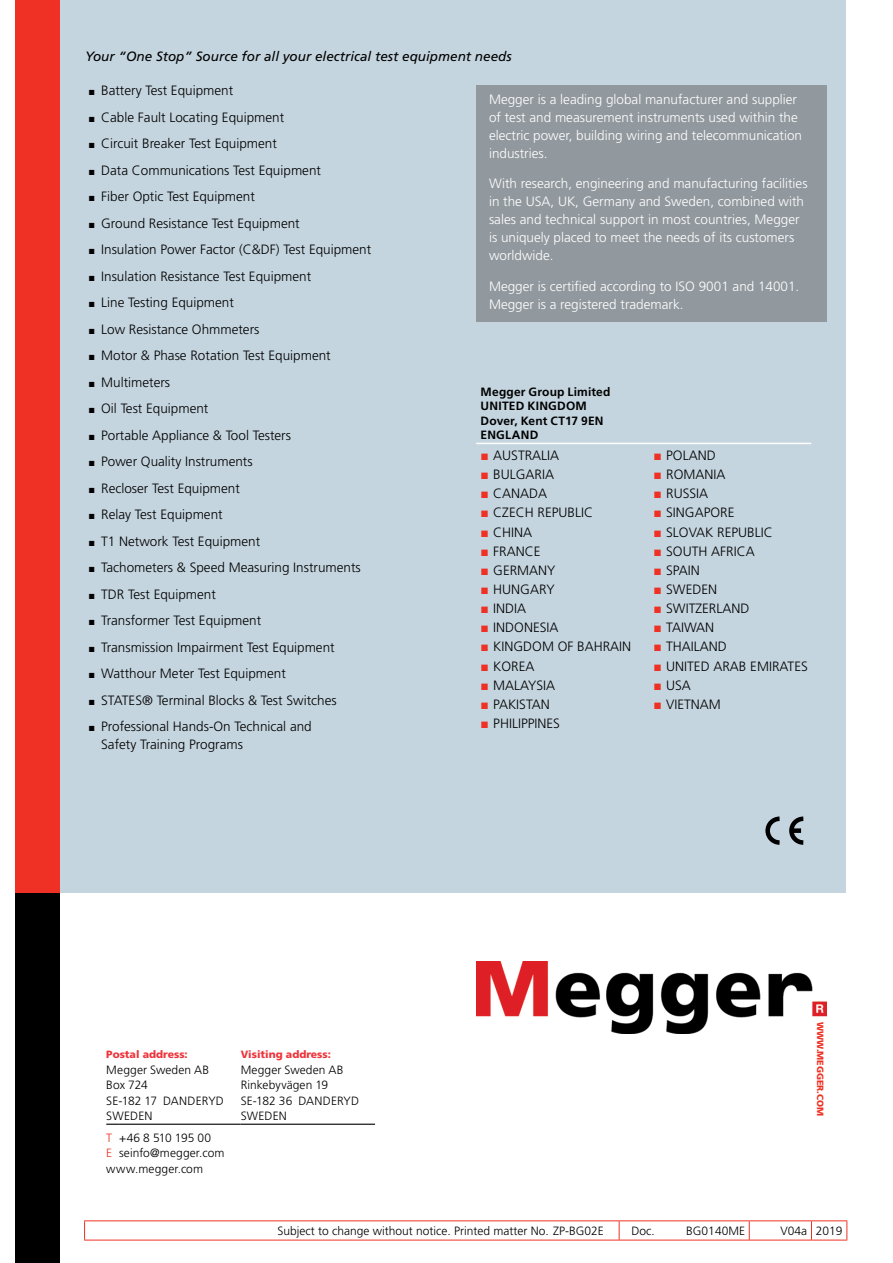
<style>
.page{position:relative;width:893px;height:1263px;background:#fff}
.page>*{position:absolute;margin:0;border:0;box-sizing:border-box;transform-origin:0 0}
.t1{font:300 13.5px/18px "Frutiger LT Std";color:#000}
.t2{font:300 13.5px/18px "Frutiger LT Std";color:#fff}
.t3{font:italic 13.5px "Frutiger LT Std";color:#000}
.t4{font:300 12px/15.5px "Frutiger LT Std";color:#000}
.t5{font:700 12px/14.4px "Frutiger LT Std";letter-spacing:.015em;color:#000}
.t6{font:900 10.5px "Frutiger LT Std";color:#ee343b}
.t7{font:900 9px "Frutiger LT Std";color:#ee3124}
.s1{color:#ee3124}
</style>
<div class="page">
<img style="left:476px;top:961px;width:350px;height:73px">
<div style="left:60px;top:0;width:786px;height:893px;background:#c5d5df"></div>
<div style="left:15px;top:893px;width:45px;height:370px;background:#000"></div>
<div style="left:15px;top:0;width:45px;height:893px;background:#ee3124"></div>
<svg style="left:765px;top:816px;width:39px;height:29px"></svg>
<div style="left:793px;top:828px;width:8px;height:5px;background:#000"></div>
<div style="left:476px;top:85px;width:350px;height:236px;background:#91989e"></div>
<hr style="left:476px;top:443px;width:335px;height:1px;background:#fff">
<svg style="left:106px;top:1124px;width:13px;height:1px"></svg>
<hr style="left:119px;top:1124px;width:122px;height:1px;background:#000">
<hr style="left:241px;top:1124px;width:134px;height:1px;background:#000">
<svg style="left:84px;top:1221px;width:1px;height:19px"></svg>
<hr style="left:84px;top:1220px;width:469px;height:1px;background:#ee3124">
<hr style="left:84px;top:1240px;width:469px;height:1px;background:#ee3124">
<hr style="left:553px;top:1220px;width:66px;height:1px;background:#ee3124">
<hr style="left:553px;top:1240px;width:66px;height:1px;background:#ee3124">
<svg style="left:619px;top:1221px;width:1px;height:19px"></svg>
<hr style="left:619px;top:1220px;width:40px;height:1px;background:#ee3124">
<hr style="left:619px;top:1240px;width:40px;height:1px;background:#ee3124">
<hr style="left:659px;top:1220px;width:90px;height:1px;background:#ee3124">
<hr style="left:659px;top:1240px;width:90px;height:1px;background:#ee3124">
<svg style="left:749px;top:1221px;width:1px;height:19px"></svg>
<hr style="left:749px;top:1220px;width:62px;height:1px;background:#ee3124">
<hr style="left:749px;top:1240px;width:62px;height:1px;background:#ee3124">
<svg style="left:811px;top:1221px;width:1px;height:19px"></svg>
<hr style="left:811px;top:1220px;width:36px;height:1px;background:#ee3124">
<svg style="left:846px;top:1221px;width:1px;height:19px"></svg>
<hr style="left:811px;top:1240px;width:36px;height:1px;background:#ee3124">
<p class="t3" style="left:85px;top:49px;width:428px">Your “One Stop” Source for all your electrical test equipment needs</p>
<p class="t2" style="left:489px;top:90px;width:315px">Megger is a leading global manufacturer and supplier of test and measurement instruments used within the electric power, building wiring and telecommunication industries.</p>
<p class="t2" style="left:489px;top:175px;width:320px">With research, engineering and manufacturing facilities in the USA, UK, Germany and Sweden, combined with sales and technical support in most countries, Megger is uniquely placed to meet the needs of its customers worldwide.</p>
<p class="t2" style="left:489px;top:278px;width:312px">Megger is certified according to ISO 9001 and 14001.<br>Megger is a registered trademark.</p>
<p class="t1" style="left:88px;top:82px;width:146px">▪ Battery Test Equipment</p>
<p class="t1" style="left:88px;top:108px;width:197px">▪ Cable Fault Locating Equipment</p>
<p class="t1" style="left:88px;top:135px;width:190px">▪ Circuit Breaker Test Equipment</p>
<p class="t1" style="left:88px;top:161px;width:234px">▪ Data Communications Test Equipment</p>
<p class="t1" style="left:88px;top:188px;width:168px">▪ Fiber Optic Test Equipment</p>
<p class="t1" style="left:88px;top:214px;width:213px">▪ Ground Resistance Test Equipment</p>
<p class="t1" style="left:88px;top:241px;width:284px">▪ Insulation Power Factor (C&amp;DF) Test Equipment</p>
<p class="t1" style="left:88px;top:267px;width:224px">▪ Insulation Resistance Test Equipment</p>
<p class="t1" style="left:88px;top:294px;width:147px">▪ Line Testing Equipment</p>
<p class="t1" style="left:88px;top:320px;width:173px">▪ Low Resistance Ohmmeters</p>
<p class="t1" style="left:88px;top:347px;width:244px">▪ Motor &amp; Phase Rotation Test Equipment</p>
<p class="t1" style="left:88px;top:373px;width:83px">▪ Multimeters</p>
<p class="t1" style="left:88px;top:400px;width:122px">▪ Oil Test Equipment</p>
<p class="t1" style="left:88px;top:426px;width:204px">▪ Portable Appliance &amp; Tool Testers</p>
<p class="t1" style="left:88px;top:453px;width:166px">▪ Power Quality Instruments</p>
<p class="t1" style="left:88px;top:479px;width:153px">▪ Recloser Test Equipment</p>
<p class="t1" style="left:88px;top:506px;width:136px">▪ Relay Test Equipment</p>
<p class="t1" style="left:88px;top:532px;width:173px">▪ T1 Network Test Equipment</p>
<p class="t1" style="left:88px;top:559px;width:274px">▪ Tachometers &amp; Speed Measuring Instruments</p>
<p class="t1" style="left:88px;top:585px;width:129px">▪ TDR Test Equipment</p>
<p class="t1" style="left:88px;top:612px;width:174px">▪ Transformer Test Equipment</p>
<p class="t1" style="left:88px;top:638px;width:248px">▪ Transmission Impairment Test Equipment</p>
<p class="t1" style="left:88px;top:665px;width:199px">▪ Watthour Meter Test Equipment</p>
<p class="t1" style="left:88px;top:691px;width:250px">▪ STATES® Terminal Blocks &amp; Test Switches</p>
<p class="t1" style="left:101px;top:718px;width:212px;text-indent:-13px">▪ Professional Hands-On Technical and<br>Safety Training Programs</p>
<p class="t5" style="left:480px;top:385px;width:132px">Megger Group Limited<br>UNITED KINGDOM<br>Dover, Kent CT17 9EN<br>ENGLAND</p>
<p class="t1" style="left:480px;top:447px;width:80px"><span class="s1">▪</span> AUSTRALIA</p>
<p class="t1" style="left:480px;top:466px;width:75px"><span class="s1">▪</span> BULGARIA</p>
<p class="t1" style="left:480px;top:485px;width:68px"><span class="s1">▪</span> CANADA</p>
<p class="t1" style="left:480px;top:504px;width:114px"><span class="s1">▪</span> CZECH REPUBLIC</p>
<p class="t1" style="left:480px;top:523px;width:53px"><span class="s1">▪</span> CHINA</p>
<p class="t1" style="left:480px;top:542px;width:62px"><span class="s1">▪</span> FRANCE</p>
<p class="t1" style="left:480px;top:561px;width:77px"><span class="s1">▪</span> GERMANY</p>
<p class="t1" style="left:480px;top:580px;width:76px"><span class="s1">▪</span> HUNGARY</p>
<p class="t1" style="left:480px;top:600px;width:47px"><span class="s1">▪</span> INDIA</p>
<p class="t1" style="left:480px;top:619px;width:80px"><span class="s1">▪</span> INDONESIA</p>
<p class="t1" style="left:480px;top:638px;width:152px"><span class="s1">▪</span> KINGDOM OF BAHRAIN</p>
<p class="t1" style="left:480px;top:657px;width:56px"><span class="s1">▪</span> KOREA</p>
<p class="t1" style="left:480px;top:676px;width:76px"><span class="s1">▪</span> MALAYSIA</p>
<p class="t1" style="left:480px;top:695px;width:71px"><span class="s1">▪</span> PAKISTAN</p>
<p class="t1" style="left:480px;top:714px;width:81px"><span class="s1">▪</span> PHILIPPINES</p>
<p class="t1" style="left:653px;top:447px;width:64px"><span class="s1">▪</span> POLAND</p>
<p class="t1" style="left:653px;top:466px;width:74px"><span class="s1">▪</span> ROMANIA</p>
<p class="t1" style="left:653px;top:485px;width:56px"><span class="s1">▪</span> RUSSIA</p>
<p class="t1" style="left:653px;top:504px;width:83px"><span class="s1">▪</span> SINGAPORE</p>
<p class="t1" style="left:653px;top:523px;width:121px"><span class="s1">▪</span> SLOVAK REPUBLIC</p>
<p class="t1" style="left:653px;top:542px;width:103px"><span class="s1">▪</span> SOUTH AFRICA</p>
<p class="t1" style="left:653px;top:561px;width:48px"><span class="s1">▪</span> SPAIN</p>
<p class="t1" style="left:653px;top:580px;width:65px"><span class="s1">▪</span> SWEDEN</p>
<p class="t1" style="left:653px;top:600px;width:98px"><span class="s1">▪</span> SWITZERLAND</p>
<p class="t1" style="left:653px;top:619px;width:62px"><span class="s1">▪</span> TAIWAN</p>
<p class="t1" style="left:653px;top:638px;width:75px"><span class="s1">▪</span> THAILAND</p>
<p class="t1" style="left:653px;top:657px;width:156px"><span class="s1">▪</span> UNITED ARAB EMIRATES</p>
<p class="t1" style="left:653px;top:676px;width:39px"><span class="s1">▪</span> USA</p>
<p class="t1" style="left:653px;top:695px;width:69px"><span class="s1">▪</span> VIETNAM</p>
<p class="t6" style="left:106px;top:1048px;width:83px">Postal address:</p>
<p class="t6" style="left:241px;top:1048px;width:92px">Visiting address:</p>
<p class="t4" style="left:106px;top:1062px;width:104px">Megger Sweden AB</p>
<p class="t4" style="left:241px;top:1062px;width:104px">Megger Sweden AB</p>
<p class="t4" style="left:106px;top:1077px;width:43px">Box 724</p>
<p class="t4" style="left:241px;top:1077px;width:89px">Rinkebyvägen 19</p>
<p class="t4" style="left:106px;top:1093px;width:119px">SE-182 17 DANDERYD</p>
<p class="t4" style="left:241px;top:1093px;width:120px">SE-182 36 DANDERYD</p>
<p class="t4" style="left:106px;top:1108px;width:48px">SWEDEN</p>
<p class="t4" style="left:241px;top:1108px;width:48px">SWEDEN</p>
<p class="t4" style="left:106px;top:1130px;width:120px"><span class="s1">T</span> +46 8 510 195 00<br><span class="s1">E</span> seinfo@megger.com www.megger.com</p>
<p class="t7" style="left:826px;top:1022px;width:96px;rotate:90deg">WWW.MEGGER.COM</p>
<p class="t4" style="left:277px;top:1223px;width:328px">Subject to change without notice. Printed matter No. ZP-BG02E</p>
<p class="t4" style="left:631px;top:1223px;width:25px">Doc.</p>
<p class="t4" style="left:686px;top:1223px;width:60px">BG0140ME</p>
<p class="t4" style="left:780px;top:1223px;width:64px">V04a 2019</p>
</div>
